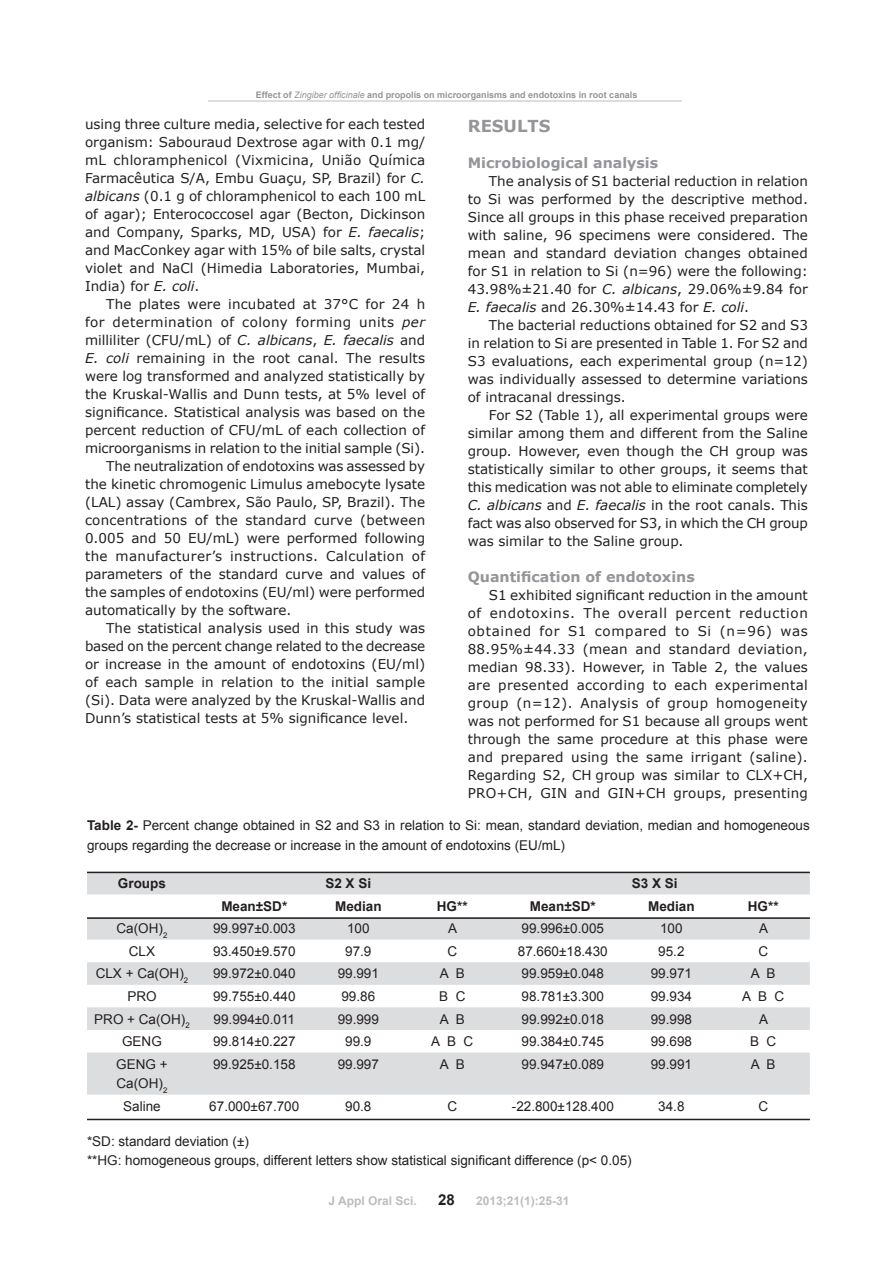
<style>
.page{position:relative;width:893px;height:1263px;background:#fff}
.page>*{position:absolute;margin:0;border:0;box-sizing:border-box;transform-origin:0 0}
.t1{font:700 16.5px "Verdana";color:#939598}
.t2{font:700 15px "Arial";color:#231f20}
.t3{font:700 14.25px "Verdana";color:#939598}
.t4{font:13.5px/18px "Verdana";color:#231f20;text-align:justify}
.t5{font:13.5px/19.5px "Arial";color:#231f20}
.t6{font:700 13.5px "Arial";color:#231f20}
.t7{font:13.5px "Verdana";letter-spacing:.025em;color:#231f20}
.t8{font:13.5px "Verdana";letter-spacing:.035em;color:#231f20}
.t9{font:700 12px "Arial";color:#bcbdc0}
.t10{font:700 9px "Arial";color:#939598}
.s1{font-weight:400;font-style:italic}
.s2{font-style:italic}
.s3{font-weight:700}
</style>
<div class="page">
<hr style="left:208px;top:100px;width:474px;height:1px;background:#dcdddf">
<svg style="left:87px;top:873px;width:723px;height:222px;fill:#dcdddf"></svg>
<hr style="left:87px;top:872px;width:723px;height:1px;background:#231f20">
<hr style="left:87px;top:917px;width:723px;height:2px;background:#231f20">
<hr style="left:87px;top:1119px;width:723px;height:1px;background:#231f20">
<p class="t10" style="left:256px;top:88px;width:383px">Effect of <span class="s1">Zingiber officinale</span> and propolis on microorganisms and endotoxins in root canals</p>
<p class="t4" style="left:85px;top:115px;width:342px">using three culture media, selective for each tested organism: Sabouraud Dextrose agar with 0.1 mg/ mL chloramphenicol (Vixmicina, União Química Farmacêutica S/A, Embu Guaçu, SP, Brazil) for <span class="s2">C. albicans</span> (0.1 g of chloramphenicol to each 100 mL of agar); Enterococcosel agar (Becton, Dickinson and Company, Sparks, MD, USA) for <span class="s2">E. faecalis</span>; and MacConkey agar with 15% of bile salts, crystal violet and NaCl (Himedia Laboratories, Mumbai, India) for <span class="s2">E. coli</span>.</p>
<p class="t4" style="left:106px;top:295px;width:320px">The plates were incubated at 37°C for 24 h</p>
<p class="t8" style="left:85px;top:314px;width:342px">for determination of colony forming units <span class="s2">per</span></p>
<p class="t4" style="left:85px;top:331px;width:342px">milliliter (CFU/mL) of <span class="s2">C. albicans</span>, <span class="s2">E. faecalis</span> and</p>
<p class="t4" style="left:85px;top:349px;width:342px"><span class="s2">E. coli</span> remaining in the root canal. The results</p>
<p class="t4" style="left:85px;top:367px;width:342px">were log transformed and analyzed statistically by</p>
<p class="t4" style="left:85px;top:385px;width:342px">the Kruskal-Wallis and Dunn tests, at 5% level of</p>
<p class="t4" style="left:85px;top:403px;width:342px">significance. Statistical analysis was based on the</p>
<p class="t4" style="left:85px;top:421px;width:342px">percent reduction of CFU/mL of each collection of</p>
<p class="t4" style="left:85px;top:439px;width:342px">microorganisms in relation to the initial sample (Si).</p>
<p class="t4" style="left:106px;top:457px;width:320px">The neutralization of endotoxins was assessed by</p>
<p class="t4" style="left:85px;top:475px;width:342px">the kinetic chromogenic Limulus amebocyte lysate</p>
<p class="t4" style="left:85px;top:493px;width:342px">(LAL) assay (Cambrex, São Paulo, SP, Brazil). The</p>
<p class="t4" style="left:85px;top:511px;width:342px">concentrations of the standard curve (between</p>
<p class="t4" style="left:85px;top:529px;width:342px">0.005 and 50 EU/mL) were performed following</p>
<p class="t7" style="left:85px;top:548px;width:342px">the manufacturer’s instructions. Calculation of</p>
<p class="t4" style="left:85px;top:565px;width:342px">parameters of the standard curve and values of</p>
<p class="t4" style="left:85px;top:583px;width:342px">the samples of endotoxins (EU/ml) were performed</p>
<p class="t4" style="left:85px;top:601px;width:208px">automatically by the software.</p>
<p class="t4" style="left:106px;top:619px;width:320px">The statistical analysis used in this study was</p>
<p class="t4" style="left:85px;top:637px;width:342px">based on the percent change related to the decrease</p>
<p class="t4" style="left:85px;top:655px;width:342px">or increase in the amount of endotoxins (EU/ml)</p>
<p class="t4" style="left:85px;top:673px;width:342px">of each sample in relation to the initial sample</p>
<p class="t4" style="left:85px;top:691px;width:342px">(Si). Data were analyzed by the Kruskal-Wallis and</p>
<p class="t4" style="left:85px;top:709px;width:325px">Dunn’s statistical tests at 5% significance level.</p>
<p class="t1" style="left:468px;top:115px;width:84px">RESULTS</p>
<p class="t3" style="left:468px;top:153px;width:192px">Microbiological analysis</p>
<p class="t4" style="left:468px;top:171px;width:342px;text-indent:21px">The analysis of S1 bacterial reduction in relation to Si was performed by the descriptive method.<br>Since all groups in this phase received preparation with saline, 96 specimens were considered. The mean and standard deviation changes obtained for S1 in relation to Si (n=96) were the following:<br>43.98%±21.40 for <span class="s2">C. albicans</span>, 29.06%±9.84 for <span class="s2">E. faecalis</span> and 26.30%±14.43 for <span class="s2">E. coli</span>.</p>
<p class="t4" style="left:468px;top:315px;width:342px;text-indent:21px">The bacterial reductions obtained for S2 and S3 in relation to Si are presented in Table 1. For S2 and S3 evaluations, each experimental group (n=12) was individually assessed to determine variations of intracanal dressings.</p>
<p class="t4" style="left:468px;top:405px;width:342px;text-indent:21px">For S2 (Table 1), all experimental groups were similar among them and different from the Saline group. However, even though the CH group was statistically similar to other groups, it seems that this medication was not able to eliminate completely <span class="s2">C. albicans</span> and <span class="s2">E. faecalis</span> in the root canals. This fact was also observed for S3, in which the CH group was similar to the Saline group.</p>
<p class="t3" style="left:468px;top:567px;width:229px">Quantification of endotoxins</p>
<p class="t4" style="left:468px;top:585px;width:342px;text-indent:21px">S1 exhibited significant reduction in the amount of endotoxins. The overall percent reduction obtained for S1 compared to Si (n=96) was 88.95%±44.33 (mean and standard deviation, median 98.33). However, in Table 2, the values are presented according to each experimental group (n=12). Analysis of group homogeneity was not performed for S1 because all groups went through the same procedure at this phase were and prepared using the same irrigant (saline).<br>Regarding S2, CH group was similar to CLX+CH, PRO+CH, GIN and GIN+CH groups, presenting</p>
<p class="t5" style="left:87px;top:816px;width:724px"><span class="s3">Table 2-</span> Percent change obtained in S2 and S3 in relation to Si: mean, standard deviation, median and homogeneous groups regarding the decrease or increase in the amount of endotoxins (EU/mL)</p>
<p class="t6" style="left:118px;top:874px;width:50px">Groups</p>
<p class="t6" style="left:325px;top:874px;width:47px">S2 X Si</p>
<p class="t6" style="left:632px;top:874px;width:47px">S3 X Si</p>
<p class="t6" style="left:221px;top:897px;width:67px">Mean±SD*</p>
<p class="t6" style="left:335px;top:897px;width:48px">Median</p>
<p class="t6" style="left:437px;top:897px;width:32px">HG**</p>
<p class="t6" style="left:530px;top:897px;width:67px">Mean±SD*</p>
<p class="t6" style="left:648px;top:897px;width:48px">Median</p>
<p class="t6" style="left:748px;top:897px;width:32px">HG**</p>
<p class="t5" style="left:117px;top:919px;width:52px">Ca(OH)<sub>2</sub></p>
<p class="t5" style="left:213px;top:919px;width:84px">99.997±0.003</p>
<p class="t5" style="left:347px;top:919px;width:24px">100</p>
<p class="t5" style="left:448px;top:919px;width:11px">A</p>
<p class="t5" style="left:522px;top:919px;width:84px">99.996±0.005</p>
<p class="t5" style="left:660px;top:919px;width:24px">100</p>
<p class="t5" style="left:759px;top:919px;width:11px">A</p>
<p class="t5" style="left:129px;top:941px;width:28px">CLX</p>
<p class="t5" style="left:213px;top:941px;width:84px">93.450±9.570</p>
<p class="t5" style="left:345px;top:941px;width:28px">97.9</p>
<p class="t5" style="left:447px;top:941px;width:11px">C</p>
<p class="t5" style="left:518px;top:941px;width:91px">87.660±18.430</p>
<p class="t5" style="left:658px;top:941px;width:28px">95.2</p>
<p class="t5" style="left:758px;top:941px;width:11px">C</p>
<p class="t5" style="left:96px;top:964px;width:94px">CLX + Ca(OH)<sub>2</sub></p>
<p class="t5" style="left:213px;top:964px;width:84px">99.972±0.040</p>
<p class="t5" style="left:338px;top:964px;width:43px">99.991</p>
<p class="t5" style="left:440px;top:964px;width:26px">A B</p>
<p class="t5" style="left:522px;top:964px;width:84px">99.959±0.048</p>
<p class="t5" style="left:651px;top:964px;width:43px">99.971</p>
<p class="t5" style="left:751px;top:964px;width:26px">A B</p>
<p class="t5" style="left:127px;top:987px;width:31px">PRO</p>
<p class="t5" style="left:213px;top:987px;width:84px">99.755±0.440</p>
<p class="t5" style="left:341px;top:987px;width:35px">99.86</p>
<p class="t5" style="left:439px;top:987px;width:28px">B C</p>
<p class="t5" style="left:522px;top:987px;width:84px">98.781±3.300</p>
<p class="t5" style="left:651px;top:987px;width:43px">99.934</p>
<p class="t5" style="left:742px;top:987px;width:44px">A B C</p>
<p class="t5" style="left:94px;top:1009px;width:97px">PRO + Ca(OH)<sub>2</sub></p>
<p class="t5" style="left:214px;top:1009px;width:83px">99.994±0.011</p>
<p class="t5" style="left:338px;top:1009px;width:43px">99.999</p>
<p class="t5" style="left:440px;top:1009px;width:26px">A B</p>
<p class="t5" style="left:522px;top:1009px;width:84px">99.992±0.018</p>
<p class="t5" style="left:651px;top:1009px;width:43px">99.998</p>
<p class="t5" style="left:759px;top:1009px;width:11px">A</p>
<p class="t5" style="left:122px;top:1032px;width:41px">GENG</p>
<p class="t5" style="left:213px;top:1032px;width:84px">99.814±0.227</p>
<p class="t5" style="left:345px;top:1032px;width:28px">99.9</p>
<p class="t5" style="left:431px;top:1032px;width:44px">A B C</p>
<p class="t5" style="left:522px;top:1032px;width:84px">99.384±0.745</p>
<p class="t5" style="left:651px;top:1032px;width:43px">99.698</p>
<p class="t5" style="left:750px;top:1032px;width:28px">B C</p>
<p class="t5" style="left:116px;top:1054px;width:53px">GENG +<br>Ca(OH)<sub>2</sub></p>
<p class="t5" style="left:213px;top:1054px;width:84px">99.925±0.158</p>
<p class="t5" style="left:338px;top:1054px;width:43px">99.997</p>
<p class="t5" style="left:440px;top:1054px;width:26px">A B</p>
<p class="t5" style="left:522px;top:1054px;width:84px">99.947±0.089</p>
<p class="t5" style="left:651px;top:1054px;width:43px">99.991</p>
<p class="t5" style="left:751px;top:1054px;width:26px">A B</p>
<p class="t5" style="left:123px;top:1096px;width:39px">Saline</p>
<p class="t5" style="left:209px;top:1096px;width:91px">67.000±67.700</p>
<p class="t5" style="left:345px;top:1096px;width:28px">90.8</p>
<p class="t5" style="left:447px;top:1096px;width:11px">C</p>
<p class="t5" style="left:512px;top:1096px;width:103px">-22.800±128.400</p>
<p class="t5" style="left:658px;top:1096px;width:28px">34.8</p>
<p class="t5" style="left:758px;top:1096px;width:11px">C</p>
<p class="t5" style="left:87px;top:1131px;width:546px">*SD: standard deviation (±)<br>**HG: homogeneous groups, different letters show statistical significant difference (p&lt; 0.05)</p>
<p class="t9" style="left:328px;top:1193px;width:90px">J Appl Oral Sci.</p>
<p class="t2" style="left:438px;top:1190px;width:18px">28</p>
<p class="t9" style="left:476px;top:1193px;width:95px">2013;21(1):25-31</p>
</div>
